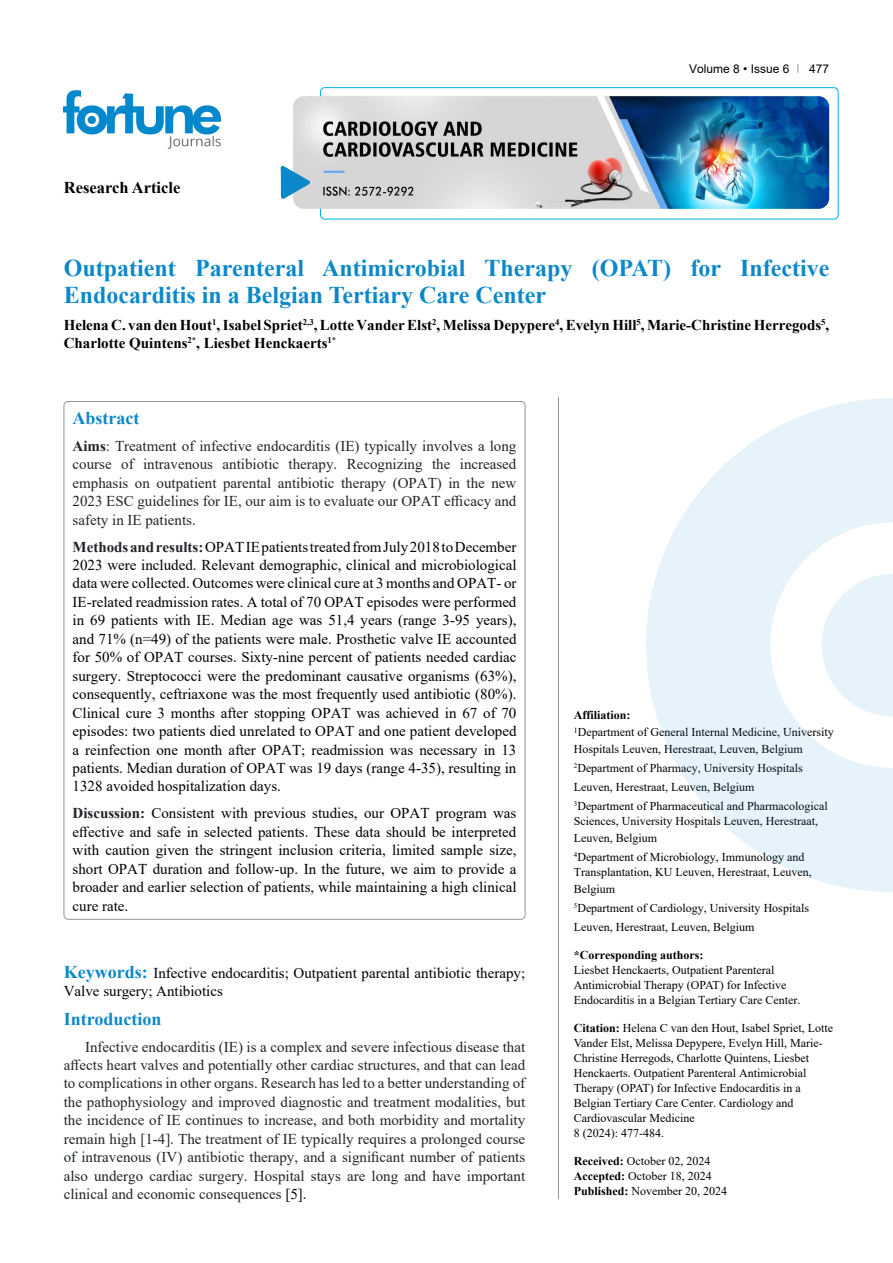
<style>
.page{position:relative;width:893px;height:1263px;background:#fff}
.page>*{position:absolute;margin:0;border:0;box-sizing:border-box;transform-origin:0 0}
.t1{font:700 24px/27px "Times New Roman";color:#0a88ca}
.t2{font:700 18px "Times New Roman";color:#0a88ca}
.t3{font:700 16.5px "Times New Roman";color:#000}
.t4{font:15px/18.5px "Times New Roman";color:#000;text-align:justify}
.t5{font:15px/18.5px "Times New Roman";color:#212529;text-align:justify}
.t6{font:700 15px/18.5px "Times New Roman";color:#000}
.t7{font:12px/15px "Times New Roman";color:#000}
.t8{font:700 12px "Times New Roman";color:#000}
.t9{font:12px "Arial";color:#000}
.s1{font-weight:700}
.s2{font-weight:700;color:#212529}
.s3{font-weight:700;font-size:18px;color:#0a88ca}
.s4{color:#000}
</style>
<div class="page">
<div style="left:320px;top:87px;width:518px;height:132px;border:1px solid #00aeef;border-radius:4px"></div>
<img style="left:64px;top:90px;width:157px;height:59px">
<img style="left:293px;top:96px;width:536px;height:113px">
<svg style="left:281px;top:166px;width:29px;height:33px"></svg>
<hr style="left:558px;top:397px;width:1px;height:802px;background:#939598">
<svg style="left:646px;top:398px;width:247px;height:494px;fill:#e6f3fa"></svg>
<svg style="left:822px;top:574px;width:71px;height:142px"></svg>
<p class="t3" style="left:64px;top:175px;width:118px">Research Article</p>
<p class="t9" style="left:689px;top:60px;width:102px">Volume 8 • Issue 6</p>
<p class="t9" style="left:809px;top:60px;width:22px">477</p>
<h1 class="t1" style="left:64px;top:254px;width:767px">Outpatient Parenteral Antimicrobial Therapy (OPAT) for Infective<br>Endocarditis in a Belgian Tertiary Care Center</h1>
<p class="t6" style="left:64px;top:315px;width:767px">Helena C. van den Hout<sup>1</sup>, Isabel Spriet<sup>2,3</sup>, Lotte Vander Elst<sup>2</sup>, Melissa Depypere<sup>4</sup>, Evelyn Hill<sup>5</sup>, Marie-Christine Herregods<sup>5</sup>,<br>Charlotte Quintens<sup>2*</sup>, Liesbet Henckaerts<sup>1*</sup></p>
<p class="t2" style="left:73px;top:405px;width:68px">Abstract</p>
<p class="t5" style="left:73px;top:436px;width:445px"><span class="s1">Aims</span>: Treatment of infective endocarditis (IE) typically involves a long course of intravenous antibiotic therapy. Recognizing the increased emphasis on outpatient parental antibiotic therapy (OPAT) in the new 2023 ESC guidelines for IE, our aim is to evaluate our OPAT efficacy and safety in IE patients.</p>
<p class="t4" style="left:73px;top:537px;width:445px"><span class="s2">Methods and results:</span> OPAT IE patients treated from July 2018 to December 2023 were included. Relevant demographic, clinical and microbiological data were collected. Outcomes were clinical cure at 3 months and OPAT- or IE-related readmission rates. A total of 70 OPAT episodes were performed in 69 patients with IE. Median age was 51,4 years (range 3-95 years), and 71% (n=49) of the patients were male. Prosthetic valve IE accounted for 50% of OPAT courses. Sixty-nine percent of patients needed cardiac surgery. Streptococci were the predominant causative organisms (63%), consequently, ceftriaxone was the most frequently used antibiotic (80%).<br>Clinical cure 3 months after stopping OPAT was achieved in 67 of 70 episodes: two patients died unrelated to OPAT and one patient developed a reinfection one month after OPAT; readmission was necessary in 13 patients. Median duration of OPAT was 19 days (range 4-35), resulting in 1328 avoided hospitalization days.</p>
<p class="t4" style="left:73px;top:804px;width:445px"><span class="s2">Discussion:</span> Consistent with previous studies, our OPAT program was effective and safe in selected patients. These data should be interpreted with caution given the stringent inclusion criteria, limited sample size, short OPAT duration and follow-up. In the future, we aim to provide a broader and earlier selection of patients, while maintaining a high clinical cure rate.</p>
<p class="t4" style="left:64px;top:963px;width:463px"><span class="s3">Keywords:</span> Infective endocarditis; Outpatient parental antibiotic therapy;<br>Valve surgery; Antibiotics</p>
<p class="t2" style="left:64px;top:1005px;width:99px">Introduction</p>
<p class="t5" style="left:64px;top:1037px;width:463px;text-indent:21px">Infective endocarditis (IE) is a complex and severe infectious disease that affects heart valves and potentially other cardiac structures, and that can lead to complications in other organs. Research has led to a better understanding of the pathophysiology and improved diagnostic and treatment modalities, but the incidence of IE continues to increase, and both morbidity and mortality remain high [1-4]. The treatment of IE typically requires a prolonged course of intravenous (IV) antibiotic therapy, and a significant number of patients also undergo cardiac surgery. Hospital stays are long and have important clinical and economic consequences <span class="s4">[5].</span></p>
<p class="t7" style="left:574px;top:706px;width:261px;line-height:17px"><span class="s1">Affiliation:<br></span><sup>1</sup>Department of General Internal Medicine, University<br>Hospitals Leuven, Herestraat, Leuven, Belgium</p>
<p class="t7" style="left:574px;top:759px;width:256px;line-height:18.8px"><sup>2</sup>Department of Pharmacy, University Hospitals<br>Leuven, Herestraat, Leuven, Belgium<br><sup>3</sup>Department of Pharmaceutical and Pharmacological</p>
<p class="t7" style="left:574px;top:812px;width:246px;line-height:17px">Sciences, University Hospitals Leuven, Herestraat,<br>Leuven, Belgium</p>
<p class="t7" style="left:574px;top:849px;width:239px;line-height:15.6px"><sup>4</sup>Department of Microbiology, Immunology and<br>Transplantation, KU Leuven, Herestraat, Leuven,</p>
<p class="t7" style="left:574px;top:879px;width:237px;line-height:19px">Belgium<br><sup>5</sup>Department of Cardiology, University Hospitals<br>Leuven, Herestraat, Leuven, Belgium</p>
<p class="t8" style="left:574px;top:946px;width:131px">*Corresponding authors:</p>
<p class="t7" style="left:574px;top:962px;width:228px">Liesbet Henckaerts, Outpatient Parenteral<br>Antimicrobial Therapy (OPAT) for Infective<br>Endocarditis in a Belgian Tertiary Care Center.</p>
<p class="t7" style="left:574px;top:1020px;width:261px"><span class="s1">Citation:</span> Helena C van den Hout, Isabel Spriet, Lotte Vander Elst, Melissa Depypere, Evelyn Hill, Marie-Christine Herregods, Charlotte Quintens, Liesbet Henckaerts. Outpatient Parenteral Antimicrobial Therapy (OPAT) for Infective Endocarditis in a Belgian Tertiary Care Center. Cardiology and Cardiovascular Medicine<br>8 (2024): 477-484.</p>
<p class="t7" style="left:574px;top:1153px;width:155px"><span class="s1">Received:</span> October 02, 2024<br><span class="s1">Accepted:</span> October 18, 2024<br><span class="s1">Published:</span> November 20, 2024</p>
</div>
